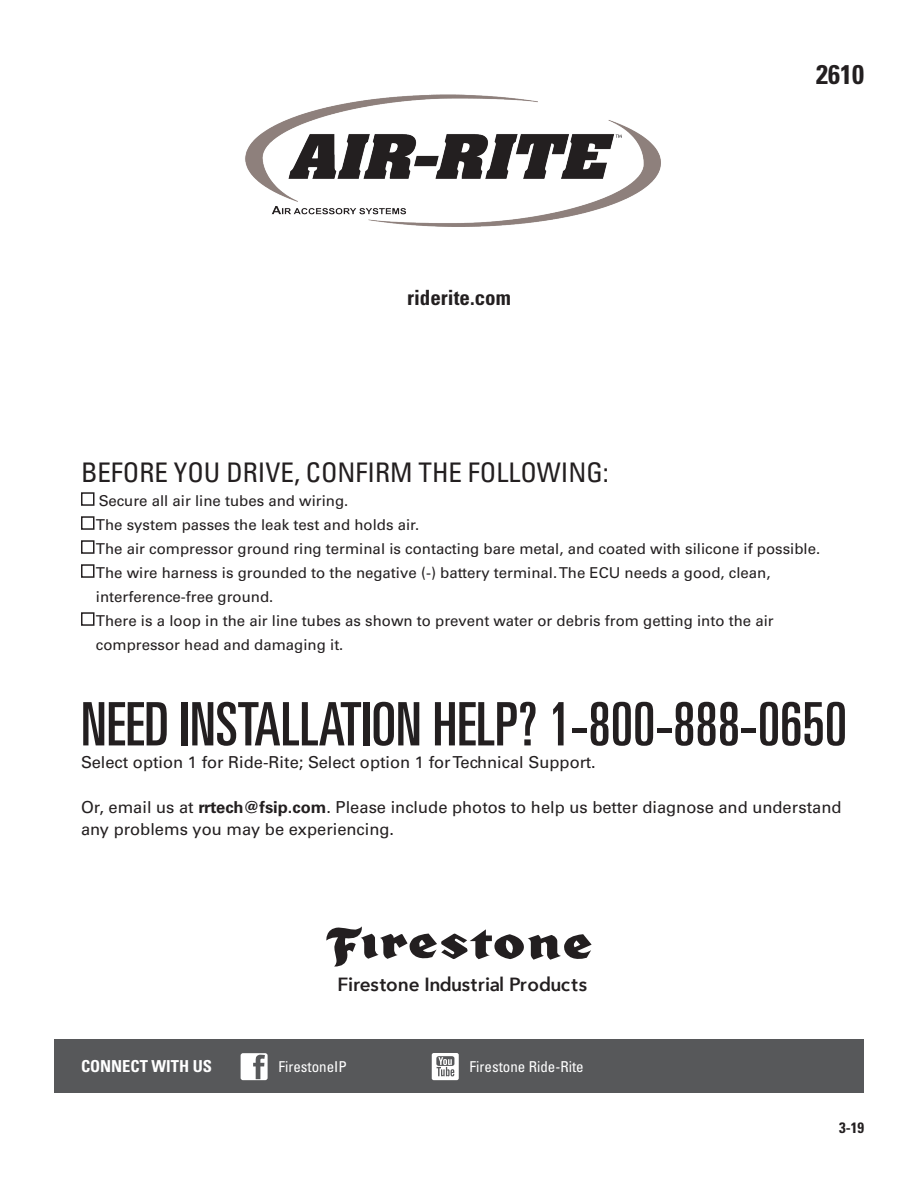
<style>
.page{position:relative;width:918px;height:1188px;background:#fff}
.page>*{position:absolute;margin:0;border:0;box-sizing:border-box;transform-origin:0 0}
.t1{font:ultra-condensed 60px "Univers LT Std";color:#231f20}
.t2{font:condensed 27px "Univers LT Std";color:#231f20}
.t3{font:700 condensed 27px "Univers LT Std";color:#231f20}
.t4{font:700 condensed 21px "Univers LT Std";color:#231f20}
.t5{font:600 19.05px "Avenir Next";color:#231f20}
.t6{font:16.5px "Univers LT Std";color:#231f20}
.t7{font:700 condensed 16.5px "Univers LT Std";color:#fff}
.t8{font:15px/24px "Univers LT Std";color:#231f20}
.t9{font:condensed 15px "Univers LT Std";color:#fff}
.t10{font:700 condensed 15px "Univers LT Std";color:#231f20}
.s1{font-weight:700}
</style>
<div class="page">
<img style="left:245px;top:94px;width:416px;height:132px">
<div style="left:81px;top:492px;width:13px;height:14px;border:2px solid #231f20"></div>
<div style="left:81px;top:516px;width:13px;height:14px;border:2px solid #231f20"></div>
<div style="left:81px;top:540px;width:13px;height:14px;border:2px solid #231f20"></div>
<div style="left:81px;top:564px;width:13px;height:14px;border:2px solid #231f20"></div>
<div style="left:81px;top:612px;width:13px;height:14px;border:2px solid #231f20"></div>
<svg style="left:326px;top:926px;width:266px;height:41px"></svg>
<div style="left:54px;top:1040px;width:810px;height:54px;background:#57585a"></div>
<svg style="left:241px;top:1053px;width:27px;height:27px"></svg>
<svg style="left:432px;top:1053px;width:27px;height:27px"></svg>
<h3 class="t4" style="left:407px;top:284px;width:105px">riderite.com</h3>
<h2 class="t3" style="left:816px;top:58px;width:49px">2610</h2>
<h2 class="t2" style="left:81px;top:455px;width:529px">BEFORE YOU DRIVE, CONFIRM THE FOLLOWING:</h2>
<p class="t8" style="left:96px;top:489px;width:726px">Secure all air line tubes and wiring.<br>The system passes the leak test and holds air.<br>The air compressor ground ring terminal is contacting bare metal, and coated with silicone if possible.<br>The wire harness is grounded to the negative (-) battery terminal. The ECU needs a good, clean, interference-free ground.<br>There is a loop in the air line tubes as shown to prevent water or debris from getting into the air compressor head and damaging it.</p>
<h1 class="t1" style="left:81px;top:690px;width:768px">NEED INSTALLATION HELP? 1-800-888-0650</h1>
<p class="t6" style="left:81px;top:752px;width:516px">Select option 1 for Ride-Rite; Select option 1 for Technical Support.</p>
<p class="t6" style="left:81px;top:797px;width:762px">Or, email us at <span class="s1">rrtech@fsip.com</span>. Please include photos to help us better diagnose and understand</p>
<p class="t6" style="left:81px;top:820px;width:315px">any problems you may be experiencing.</p>
<p class="t5" style="left:337px;top:968px;width:251px">Firestone Industrial Products</p>
<p class="t7" style="left:81px;top:1056px;width:133px">CONNECT WITH US</p>
<p class="t9" style="left:278px;top:1057px;width:70px">FirestoneIP</p>
<p class="t9" style="left:470px;top:1057px;width:116px">Firestone Ride-Rite</p>
<p class="t10" style="left:839px;top:1118px;width:26px">3-19</p>
</div>
